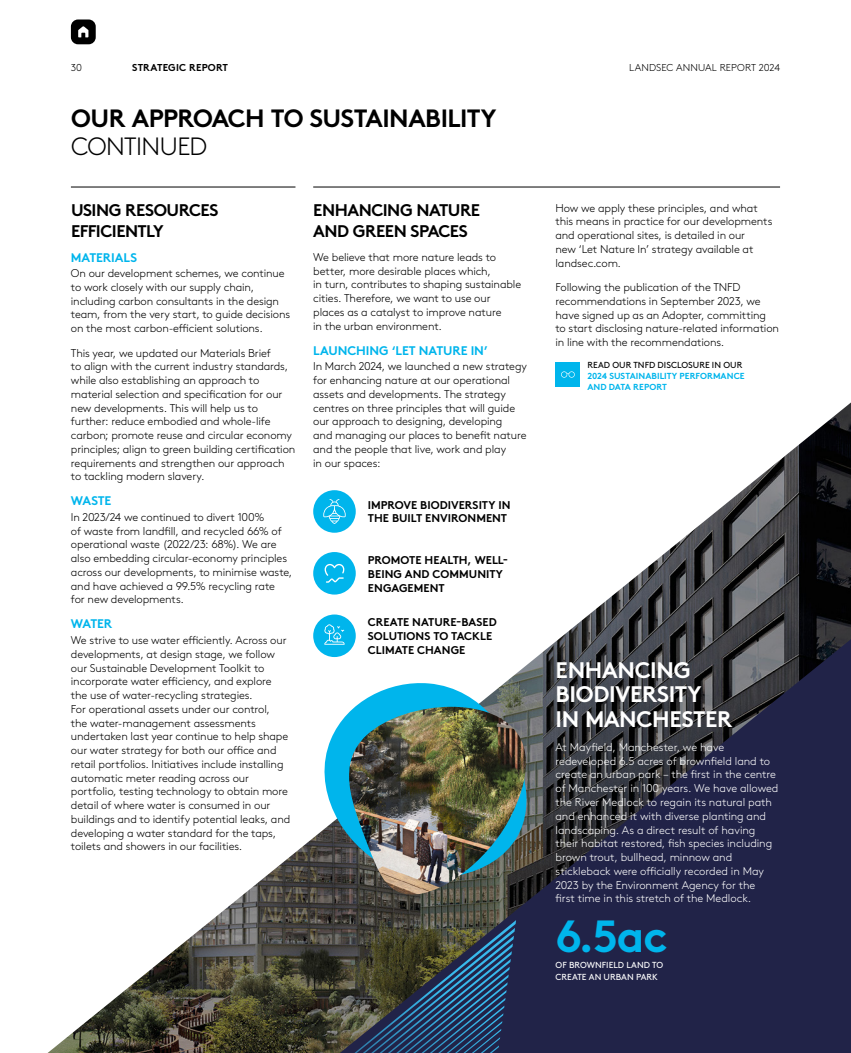
<style>
.page{position:relative;width:851px;height:1053px;background:#fff}
.page>*{position:absolute;margin:0;border:0;box-sizing:border-box;transform-origin:0 0}
.t1{font:700 45px "Brown Std";color:#00b5ec}
.t2{font:700 25px "Brown Std";letter-spacing:-.02em;color:#000}
.t3{font:300 25px "Brown Std";letter-spacing:-.025em;color:#000}
.t4{font:700 22.5px/24.4px "Brown Std";letter-spacing:-.015em;color:#fff}
.t5{font:700 16.88px/20.6px "Brown Std";letter-spacing:-.03em;color:#000}
.t6{font:700 12.5px "Brown Std";letter-spacing:-.01em;color:#00b5ec}
.t7{font:300 11.25px/13.8px "Brown Std";letter-spacing:-.01em;color:#000}
.t8{font:300 11.25px/13.8px "Brown Std";letter-spacing:-.005em;color:#fff}
.t9{font:700 11.25px/13.8px "Brown Std";color:#000}
.t10{font:300 10px "Brown Std";letter-spacing:.015em;color:#000}
.t11{font:700 10px "Brown Std";letter-spacing:.02em;color:#000}
.t12{font:700 8.75px/10.6px "Brown Std";letter-spacing:.005em;color:#00b5ec}
.t13{font:8.75px/12.5px "Brown Std";letter-spacing:.005em;color:#fff}
.t14{font:8.75px "Brown Std";letter-spacing:.005em;color:#000}
</style>
<div class="page">
<div style="left:555px;top:362px;width:25px;height:25px;background:#00b5ec"></div>
<svg style="left:561px;top:371px;width:13px;height:6px"></svg>
<hr style="left:71px;top:187px;width:224px;height:1px;background:#000">
<hr style="left:313px;top:187px;width:467px;height:1px;background:#000">
<img style="left:49px;top:403px;width:801px;height:649px">
<svg style="left:340px;top:639px;width:510px;height:413px;fill:#212348"></svg>
<svg style="left:310px;top:680px;width:227px;height:208px"></svg>
<img style="left:347px;top:706px;width:180px;height:189px">
<svg style="left:195px;top:918px;width:318px;height:134px"></svg>
<div style="left:71px;top:19px;width:25px;height:25px;background:#000;border-radius:7px"></div>
<svg style="left:78px;top:26px;width:10px;height:11px"></svg>
<p class="t10" style="left:71px;top:62px;width:13px">30</p>
<p class="t11" style="left:132px;top:61px;width:97px">STRATEGIC REPORT</p>
<p class="t10" style="left:629px;top:62px;width:152px">LANDSEC ANNUAL REPORT 2024</p>
<h2 class="t2" style="left:71px;top:103px;width:427px">OUR APPROACH TO SUSTAINABILITY</h2>
<h2 class="t3" style="left:71px;top:132px;width:137px">CONTINUED</h2>
<h3 class="t5" style="left:71px;top:200px;width:149px">USING RESOURCES<br>EFFICIENTLY</h3>
<p class="t6" style="left:71px;top:249px;width:68px">MATERIALS</p>
<p class="t7" style="left:71px;top:266px;width:221px">On our development schemes, we continue to work closely with our supply chain, including carbon consultants in the design team, from the very start, to guide decisions on the most carbon-efficient solutions.</p>
<p class="t7" style="left:71px;top:346px;width:226px">This year, we updated our Materials Brief<br>to align with the current industry standards, while also establishing an approach to material selection and specification for our new developments. This will help us to further: reduce embodied and whole-life carbon; promote reuse and circular economy principles; align to green building certification requirements and strengthen our approach to tackling modern slavery.</p>
<p class="t6" style="left:71px;top:493px;width:42px">WASTE</p>
<p class="t7" style="left:71px;top:510px;width:223px">In 2023/24 we continued to divert 100%<br>of waste from landfill, and recycled 66% of operational waste (2022/23: 68%). We are also embedding circular-economy principles across our developments, to minimise waste, and have achieved a 99.5% recycling rate<br>for new developments.</p>
<p class="t6" style="left:71px;top:616px;width:43px">WATER</p>
<p class="t7" style="left:71px;top:633px;width:221px">We strive to use water efficiently. Across our developments, at design stage, we follow our Sustainable Development Toolkit to incorporate water efficiency, and explore the use of water-recycling strategies.<br>For operational assets under our control,<br>the water-management assessments undertaken last year continue to help shape our water strategy for both our office and retail portfolios. Initiatives include installing automatic meter reading across our portfolio, testing technology to obtain more detail of where water is consumed in our buildings and to identify potential leaks, and developing a water standard for the taps, toilets and showers in our facilities.</p>
<h3 class="t5" style="left:313px;top:200px;width:168px">ENHANCING NATURE<br>AND GREEN SPACES</h3>
<p class="t7" style="left:313px;top:250px;width:209px">We believe that more nature leads to better, more desirable places which,<br>in turn, contributes to shaping sustainable cities. Therefore, we want to use our places as a catalyst to improve nature<br>in the urban environment.</p>
<p class="t6" style="left:313px;top:343px;width:176px">LAUNCHING ‘LET NATURE IN’</p>
<p class="t7" style="left:313px;top:360px;width:215px">In March 2024, we launched a new strategy for enhancing nature at our operational assets and developments. The strategy centres on three principles that will guide our approach to designing, developing<br>and managing our places to benefit nature and the people that live, work and play<br>in our spaces:</p>
<p class="t9" style="left:368px;top:498px;width:144px">IMPROVE BIODIVERSITY IN<br>THE BUILT ENVIRONMENT</p>
<p class="t9" style="left:368px;top:553px;width:142px">PROMOTE HEALTH, WELL-<br>BEING AND COMMUNITY<br>ENGAGEMENT</p>
<p class="t9" style="left:368px;top:615px;width:130px">CREATE NATURE-BASED<br>SOLUTIONS TO TACKLE<br>CLIMATE CHANGE</p>
<p class="t7" style="left:555px;top:201px;width:218px">How we apply these principles, and what this means in practice for our developments and operational sites, is detailed in our<br>new ‘Let Nature In’ strategy available at landsec.com.</p>
<p class="t7" style="left:555px;top:280px;width:225px">Following the publication of the TNFD recommendations in September 2023, we have signed up as an Adopter, committing to start disclosing nature-related information in line with the recommendations.</p>
<p class="t14" style="left:587px;top:360px;width:156px">READ OUR TNFD DISCLOSURE IN OUR</p>
<p class="t12" style="left:587px;top:370px;width:159px">2024 SUSTAINABILITY PERFORMANCE<br>AND DATA REPORT</p>
<h3 class="t4" style="left:555px;top:657px;width:178px">ENHANCING<br>BIODIVERSITY<br>IN MANCHESTER</h3>
<p class="t8" style="left:555px;top:740px;width:224px">At Mayfield, Manchester, we have redeveloped 6.5 acres of brownfield land to create an urban park – the first in the centre of Manchester in 100 years. We have allowed the River Medlock to regain its natural path and enhanced it with diverse planting and landscaping. As a direct result of having their habitat restored, fish species including brown trout, bullhead, minnow and stickleback were officially recorded in May 2023 by the Environment Agency for the<br>first time in this stretch of the Medlock.</p>
<h1 class="t1" style="left:555px;top:908px;width:114px">6.5ac</h1>
<p class="t13" style="left:555px;top:958px;width:109px">OF BROWNFIELD LAND TO<br>CREATE AN URBAN PARK</p>
</div>
